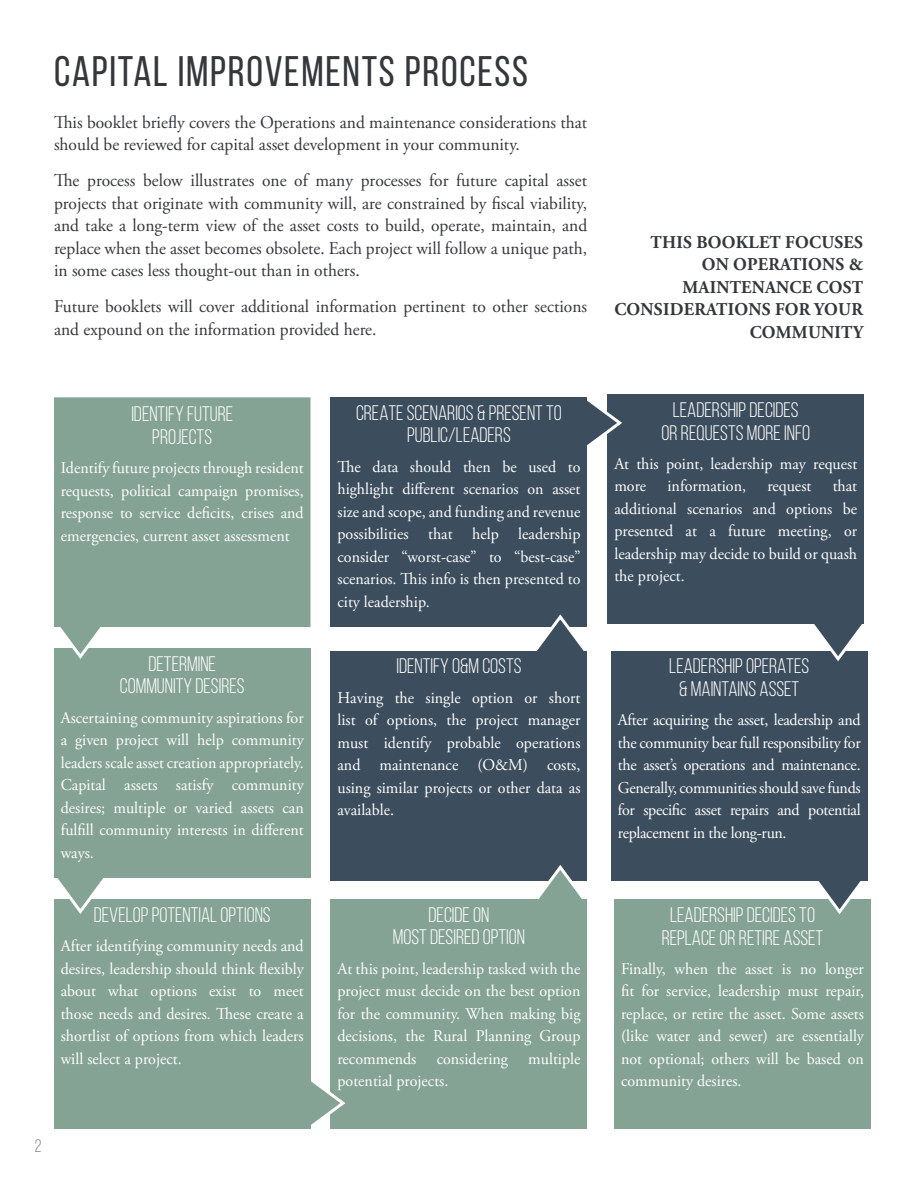
<style>
.page{position:relative;width:918px;height:1188px;background:#fff}
.page>*{position:absolute;margin:0;border:0;box-sizing:border-box;transform-origin:0 0}
.t1{font:42.75px "Bebas Neue";letter-spacing:.04em;color:#34373b}
.t2{font:21px/22.5px "Bebas Neue";color:#fff;text-align:center}
.t3{font:18px/22.5px "Adobe Garamond Pro";color:#34373b}
.t4{font:700 18px/22.5px "Adobe Garamond Pro";letter-spacing:.015em;color:#34373b;text-align:right}
.t5{font:18px "Bebas Neue";color:#838184}
.t6{font:16.5px/22.5px "Adobe Garamond Pro";color:#fff;text-align:justify}
</style>
<div class="page">
<div style="left:614px;top:900px;width:257px;height:229px;background:#85a394"></div>
<svg style="left:806px;top:871px;width:65px;height:43px"></svg>
<div style="left:611px;top:651px;width:256px;height:229px;background:#3c4d5d"></div>
<svg style="left:814px;top:624px;width:54px;height:39px"></svg>
<div style="left:608px;top:395px;width:256px;height:229px;background:#3c4d5d"></div>
<svg style="left:587px;top:394px;width:37px;height:63px"></svg>
<div style="left:331px;top:397px;width:256px;height:230px;background:#3c4d5d"></div>
<svg style="left:537px;top:614px;width:47px;height:37px"></svg>
<div style="left:331px;top:651px;width:256px;height:230px;background:#3c4d5d"></div>
<svg style="left:539px;top:865px;width:43px;height:34px"></svg>
<div style="left:331px;top:899px;width:256px;height:230px;background:#85a394"></div>
<svg style="left:310px;top:1069px;width:36px;height:60px"></svg>
<div style="left:54px;top:899px;width:256px;height:230px;background:#85a394"></div>
<svg style="left:57px;top:878px;width:46px;height:36px"></svg>
<div style="left:54px;top:648px;width:256px;height:230px;background:#85a394"></div>
<svg style="left:60px;top:627px;width:41px;height:32px"></svg>
<div style="left:54px;top:397px;width:256px;height:230px;background:#85a394"></div>
<h1 class="t1" style="left:54px;top:48px;width:475px">CAPITAL IMPROVEMENTS PROCESS</h1>
<p class="t3" style="left:54px;top:111px;width:535px">This booklet briefly covers the Operations and maintenance considerations that should be reviewed for capital asset development in your community.</p>
<p class="t3" style="left:54px;top:170px;width:535px;text-align:justify">The process below illustrates one of many processes for future capital asset projects that originate with community will, are constrained by fiscal viability, and take a long-term view of the asset costs to build, operate, maintain, and replace when the asset becomes obsolete. Each project will follow a unique path, in some cases less thought-out than in others.</p>
<p class="t3" style="left:54px;top:296px;width:535px">Future booklets will cover additional information pertinent to other sections and expound on the information provided here.</p>
<p class="t2" style="left:131px;top:403px;width:103px">IDENTIFY FUTURE<br>PROJECTS</p>
<p class="t6" style="left:61px;top:457px;width:245px">Identify future projects through resident requests, political campaign promises, response to service deficits, crises and emergencies, current asset assessment</p>
<p class="t2" style="left:120px;top:652px;width:126px">DETERMINE<br>COMMUNITY DESIRES</p>
<p class="t6" style="left:61px;top:707px;width:245px">Ascertaining community aspirations for a given project will help community leaders scale asset creation appropriately.<br>Capital assets satisfy community desires; multiple or varied assets can fulfill community interests in different ways.</p>
<p class="t2" style="left:94px;top:903px;width:178px">DEVELOP POTENTIAL OPTIONS</p>
<p class="t6" style="left:61px;top:935px;width:245px">After identifying community needs and desires, leadership should think flexibly about what options exist to meet those needs and desires. These create a shortlist of options from which leaders will select a project.</p>
<p class="t5" style="left:35px;top:1136px;width:8px">2</p>
<p class="t2" style="left:356px;top:401px;width:207px">CREATE SCENARIOS &amp; PRESENT TO<br>PUBLIC/LEADERS</p>
<p class="t6" style="left:338px;top:456px;width:245px">The data should then be used to highlight different scenarios on asset size and scope, and funding and revenue possibilities that help leadership consider “worst-case” to “best-case” scenarios. This info is then presented to city leadership.</p>
<p class="t2" style="left:396px;top:655px;width:127px">IDENTIFY O&amp;M COSTS</p>
<p class="t6" style="left:338px;top:687px;width:245px">Having the single option or short list of options, the project manager must identify probable operations and maintenance (O&amp;M) costs, using similar projects or other data as available.</p>
<p class="t2" style="left:393px;top:903px;width:134px">DECIDE ON<br>MOST DESIRED OPTION</p>
<p class="t6" style="left:338px;top:958px;width:245px">At this point, leadership tasked with the project must decide on the best option for the community. When making big decisions, the Rural Planning Group recommends considering multiple potential projects.</p>
<p class="t4" style="left:615px;top:231px;width:250px">THIS BOOKLET FOCUSES<br>ON OPERATIONS &amp;<br>MAINTENANCE COST<br>CONSIDERATIONS FOR YOUR<br>COMMUNITY</p>
<p class="t2" style="left:662px;top:399px;width:150px">LEADERSHIP DECIDES<br>OR REQUESTS MORE INFO</p>
<p class="t6" style="left:614px;top:453px;width:244px">At this point, leadership may request more</p>
<p class="t6" style="left:614px;top:476px;width:244px;text-indent:218px">that additional scenarios and options be presented at a future meeting, or leadership may decide to build or quash the project.</p>
<p class="t6" style="left:668px;top:476px;width:80px">information,</p>
<p class="t6" style="left:767px;top:476px;width:46px">request</p>
<p class="t2" style="left:669px;top:655px;width:141px">LEADERSHIP OPERATES &amp; MAINTAINS ASSET</p>
<p class="t6" style="left:618px;top:709px;width:244px">After acquiring the asset, leadership and the community bear full responsibility for the asset’s operations and maintenance.<br>Generally, communities should save funds for specific asset repairs and potential replacement in the long-run.</p>
<p class="t2" style="left:662px;top:903px;width:163px">LEADERSHIP DECIDES TO<br>REPLACE OR RETIRE ASSET</p>
<p class="t6" style="left:621px;top:958px;width:244px">Finally, when the asset is no longer fit for service, leadership must repair, replace, or retire the asset. Some assets (like water and sewer) are essentially not optional; others will be based on community desires.</p>
</div>
